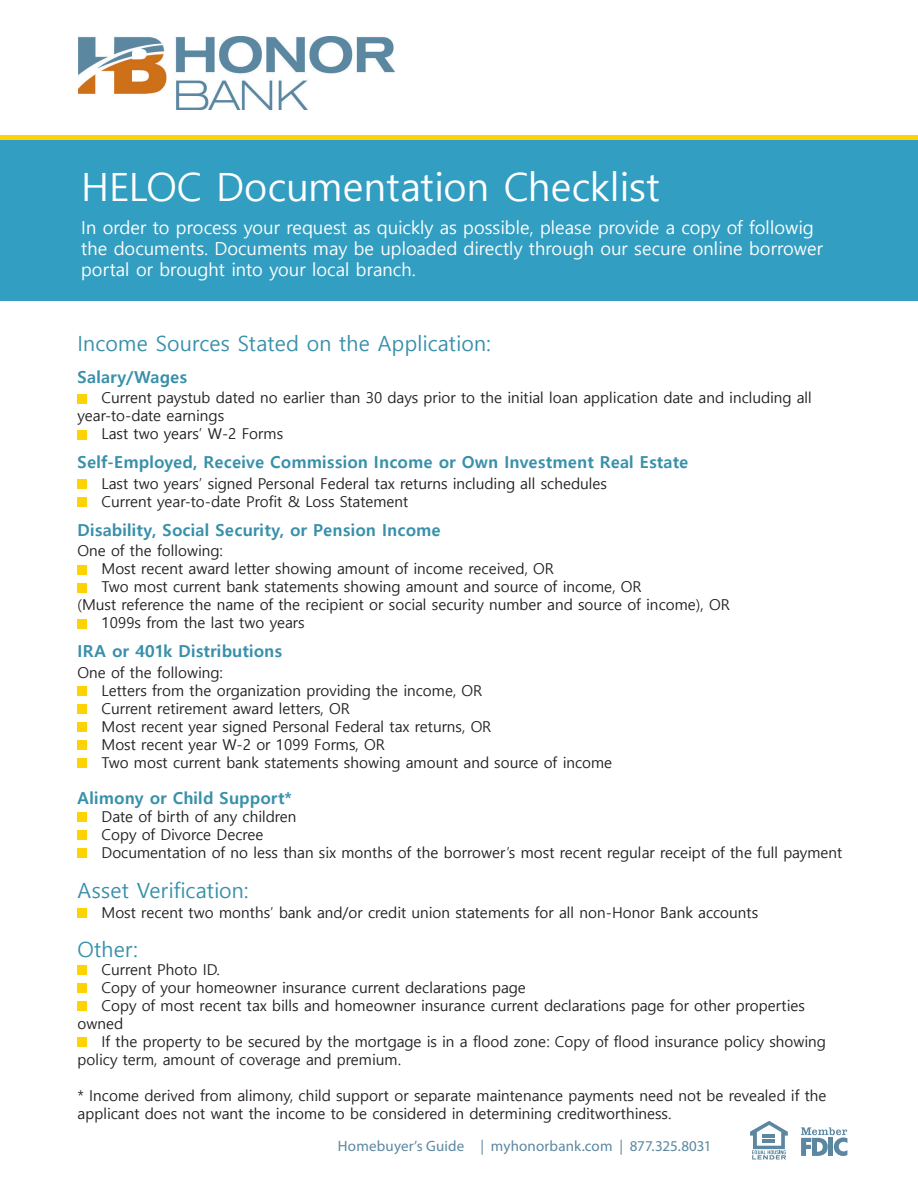
<style>
.page{position:relative;width:918px;height:1188px;background:#fff}
.page>*{position:absolute;margin:0;border:0;box-sizing:border-box;transform-origin:0 0}
.Headings__Black{font:39px "Malgun Gothic";color:#fff}
.Headings{font:21px "Malgun Gothic";letter-spacing:.005em;color:#3890aa}
.Checkboxes{font:21px "Malgun Gothic";letter-spacing:.01em;color:#3890aa}
.Body_Copy{font:18px/21px "Malgun Gothic";color:#fff}
.Subheadings{font:700 16.5px "Malgun Gothic";letter-spacing:.015em;color:#3890aa}
.Checkboxes-2{font:700 16.5px "Malgun Gothic";letter-spacing:.01em;color:#3890aa}
.Checkboxes-3{font:15px/18px "Malgun Gothic";color:#231f20}
.t1{font:15px "Myriad Pro";letter-spacing:.01em;color:#5c87a1}
</style>
<div class="page">
<div style="left:0;top:135px;width:918px;height:5px;background:#fed304"></div>
<svg style="left:750px;top:1121px;width:38px;height:39px"></svg>
<svg style="left:801px;top:1127px;width:46px;height:29px"></svg>
<div style="left:828px;top:1138px;width:5px;height:18px;background:#5c87a1"></div>
<div style="left:78px;top:394px;width:9px;height:9px;background:#fed304"></div>
<div style="left:78px;top:430px;width:9px;height:9px;background:#fed304"></div>
<div style="left:78px;top:479px;width:9px;height:10px;background:#fed304"></div>
<div style="left:78px;top:497px;width:9px;height:10px;background:#fed304"></div>
<div style="left:78px;top:565px;width:9px;height:9px;background:#fed304"></div>
<div style="left:78px;top:583px;width:9px;height:9px;background:#fed304"></div>
<div style="left:78px;top:619px;width:9px;height:9px;background:#fed304"></div>
<div style="left:78px;top:686px;width:9px;height:10px;background:#fed304"></div>
<div style="left:78px;top:704px;width:9px;height:10px;background:#fed304"></div>
<div style="left:78px;top:722px;width:9px;height:10px;background:#fed304"></div>
<div style="left:78px;top:740px;width:9px;height:10px;background:#fed304"></div>
<div style="left:78px;top:758px;width:9px;height:10px;background:#fed304"></div>
<div style="left:78px;top:812px;width:9px;height:10px;background:#fed304"></div>
<div style="left:78px;top:830px;width:9px;height:10px;background:#fed304"></div>
<div style="left:78px;top:848px;width:9px;height:10px;background:#fed304"></div>
<div style="left:78px;top:909px;width:9px;height:9px;background:#fed304"></div>
<div style="left:78px;top:966px;width:9px;height:9px;background:#fed304"></div>
<div style="left:78px;top:984px;width:9px;height:9px;background:#fed304"></div>
<div style="left:78px;top:1002px;width:9px;height:9px;background:#fed304"></div>
<div style="left:78px;top:1038px;width:9px;height:9px;background:#fed304"></div>
<div style="left:0;top:140px;width:918px;height:161px;background:#329ec2"></div>
<img style="left:79px;top:37px;width:316px;height:73px">
<p class="Headings__Black" style="left:81px;top:165px;width:580px">HELOC Documentation Checklist</p>
<p class="Body_Copy" style="left:81px;top:217px;width:743px">In order to process your request as quickly as possible, please provide a copy of followig the documents. Documents may be uploaded directly through our secure online borrower portal or brought into your local branch.</p>
<p class="Headings" style="left:78px;top:332px;width:415px">Income Sources Stated on the Application:</p>
<p class="Subheadings" style="left:78px;top:367px;width:111px">Salary/Wages</p>
<p class="Checkboxes-3" style="left:78px;top:389px;width:736px;text-indent:24px">Current paystub dated no earlier than 30 days prior to the initial loan application date and including all year-to-date earnings</p>
<p class="Checkboxes-3" style="left:102px;top:425px;width:183px">Last two years’ W-2 Forms</p>
<p class="Subheadings" style="left:78px;top:452px;width:612px">Self-Employed, Receive Commission Income or Own Investment Real Estate</p>
<p class="Checkboxes-3" style="left:102px;top:475px;width:507px">Last two years’ signed Personal Federal tax returns including all schedules</p>
<p class="Checkboxes-3" style="left:102px;top:493px;width:308px">Current year-to-date Profit &amp; Loss Statement</p>
<p class="Subheadings" style="left:78px;top:520px;width:365px">Disability, Social Security, or Pension Income</p>
<p class="Checkboxes-3" style="left:78px;top:542px;width:147px">One of the following:</p>
<p class="Checkboxes-3" style="left:102px;top:560px;width:454px">Most recent award letter showing amount of income received, OR</p>
<p class="Checkboxes-3" style="left:102px;top:578px;width:542px">Two most current bank statements showing amount and source of income, OR</p>
<p class="Checkboxes-3" style="left:78px;top:596px;width:654px">(Must reference the name of the recipient or social security number and source of income), OR</p>
<p class="Checkboxes-3" style="left:102px;top:614px;width:205px">1099s from the last two years</p>
<p class="Subheadings" style="left:78px;top:641px;width:206px">IRA or 401k Distributions</p>
<p class="Checkboxes-3" style="left:78px;top:664px;width:147px">One of the following:</p>
<p class="Checkboxes-3" style="left:102px;top:682px;width:382px">Letters from the organization providing the income, OR</p>
<p class="Checkboxes-3" style="left:102px;top:700px;width:250px">Current retirement award letters, OR</p>
<p class="Checkboxes-3" style="left:102px;top:718px;width:391px">Most recent year signed Personal Federal tax returns, OR</p>
<p class="Checkboxes-3" style="left:102px;top:736px;width:285px">Most recent year W-2 or 1099 Forms, OR</p>
<p class="Checkboxes-3" style="left:102px;top:754px;width:512px">Two most current bank statements showing amount and source of income</p>
<p class="Checkboxes-2" style="left:78px;top:788px;width:216px">Alimony or Child Support*</p>
<p class="Checkboxes-3" style="left:102px;top:808px;width:197px">Date of birth of any children</p>
<p class="Checkboxes-3" style="left:102px;top:826px;width:164px">Copy of Divorce Decree</p>
<p class="Checkboxes-3" style="left:102px;top:844px;width:742px">Documentation of no less than six months of the borrower’s most recent regular receipt of the full payment</p>
<p class="Headings" style="left:78px;top:878px;width:173px">Asset Verification:</p>
<p class="Checkboxes-3" style="left:102px;top:904px;width:658px">Most recent two months’ bank and/or credit union statements for all non-Honor Bank accounts</p>
<p class="Checkboxes" style="left:78px;top:938px;width:62px">Other:</p>
<p class="Checkboxes-3" style="left:102px;top:961px;width:120px">Current Photo ID.</p>
<p class="Checkboxes-3" style="left:102px;top:979px;width:426px">Copy of your homeowner insurance current declarations page</p>
<p class="Checkboxes-3" style="left:78px;top:997px;width:729px;text-indent:24px">Copy of most recent tax bills and homeowner insurance current declarations page for other properties owned</p>
<p class="Checkboxes-3" style="left:78px;top:1033px;width:750px;text-indent:24px">If the property to be secured by the mortgage is in a flood zone: Copy of flood insurance policy showing policy term, amount of coverage and premium.</p>
<p class="Checkboxes-3" style="left:78px;top:1087px;width:751px">* Income derived from alimony, child support or separate maintenance payments need not be revealed if the applicant does not want the income to be considered in determining creditworthiness.</p>
<p class="t1" style="left:338px;top:1137px;width:375px">Homebuyer’s Guide | myhonorbank.com | 877.325.8031</p>
</div>
